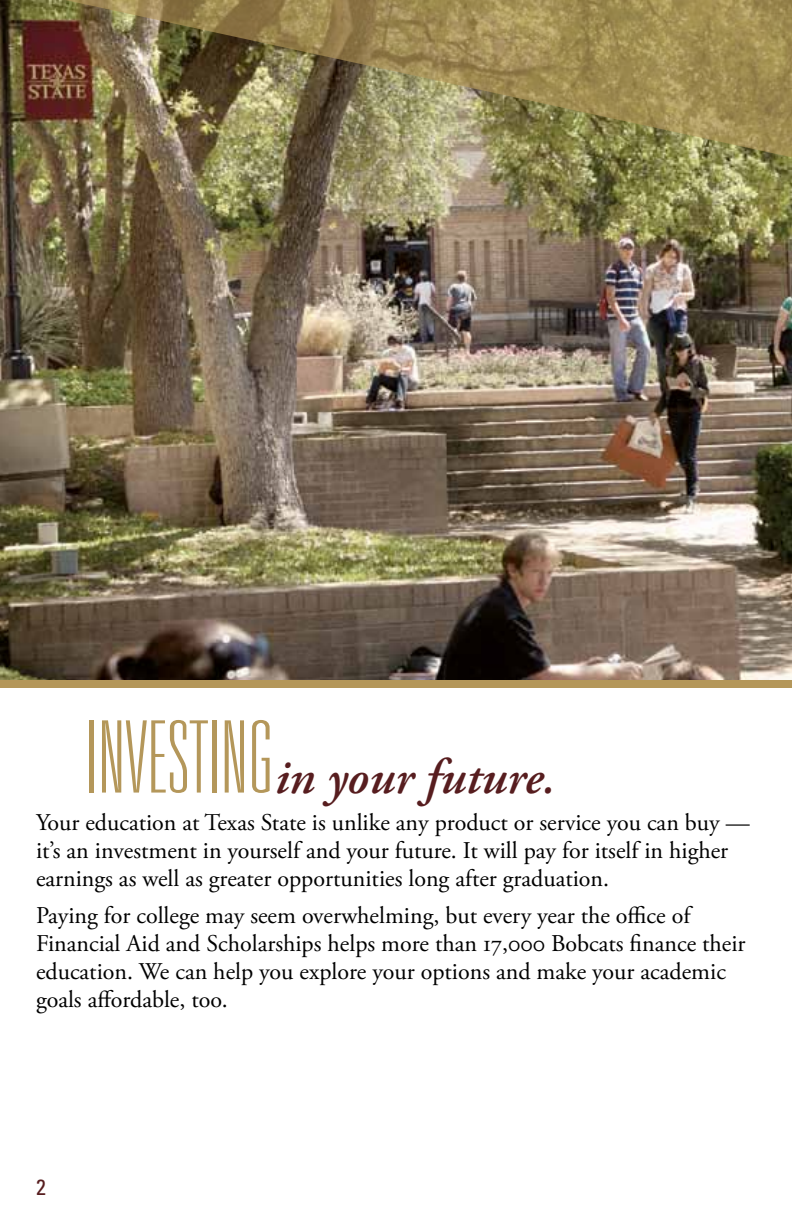
<style>
.page{position:relative;width:792px;height:1224px;background:#fff}
.page>*{position:absolute;margin:0;border:0;box-sizing:border-box;transform-origin:0 0}
.t1{font:italic 600 50px "Adobe Garamond Pro";color:#571d1f}
.t2{font:24px/28px "Adobe Garamond Pro";color:#000}
.t3{font:condensed 22px "Univers";color:#571d1f}
.s1{font-family:"Univers";font-weight:100;font-style:normal;font-stretch:ultra-condensed;font-size:100px;color:#b4975a}
.s2{font-size:48px}
</style>
<div class="page">
<img style="left:0;top:333px;width:792px;height:347px">
<div style="left:0;top:680px;width:792px;height:8px;background:#b4975a"></div>
<img style="left:0;top:0;width:792px;height:333px">
<h1 class="t1" style="left:86px;top:748px;width:471px"><span class="s1">INVESTING</span>in your future<span class="s2">.</span></h1>
<p class="t2" style="left:36px;top:809px;width:715px">Your education at Texas State is unlike any product or service you can buy — it’s an investment in yourself and your future. It will pay for itself in higher earnings as well as greater opportunities long after graduation.</p>
<p class="t2" style="left:36px;top:902px;width:711px">Paying for college may seem overwhelming, but every year the office of Financial Aid and Scholarships helps more than 17,000 Bobcats finance their education. We can help you explore your options and make your academic goals affordable, too.</p>
<p class="t3" style="left:36px;top:1173px;width:11px">2</p>
</div>
